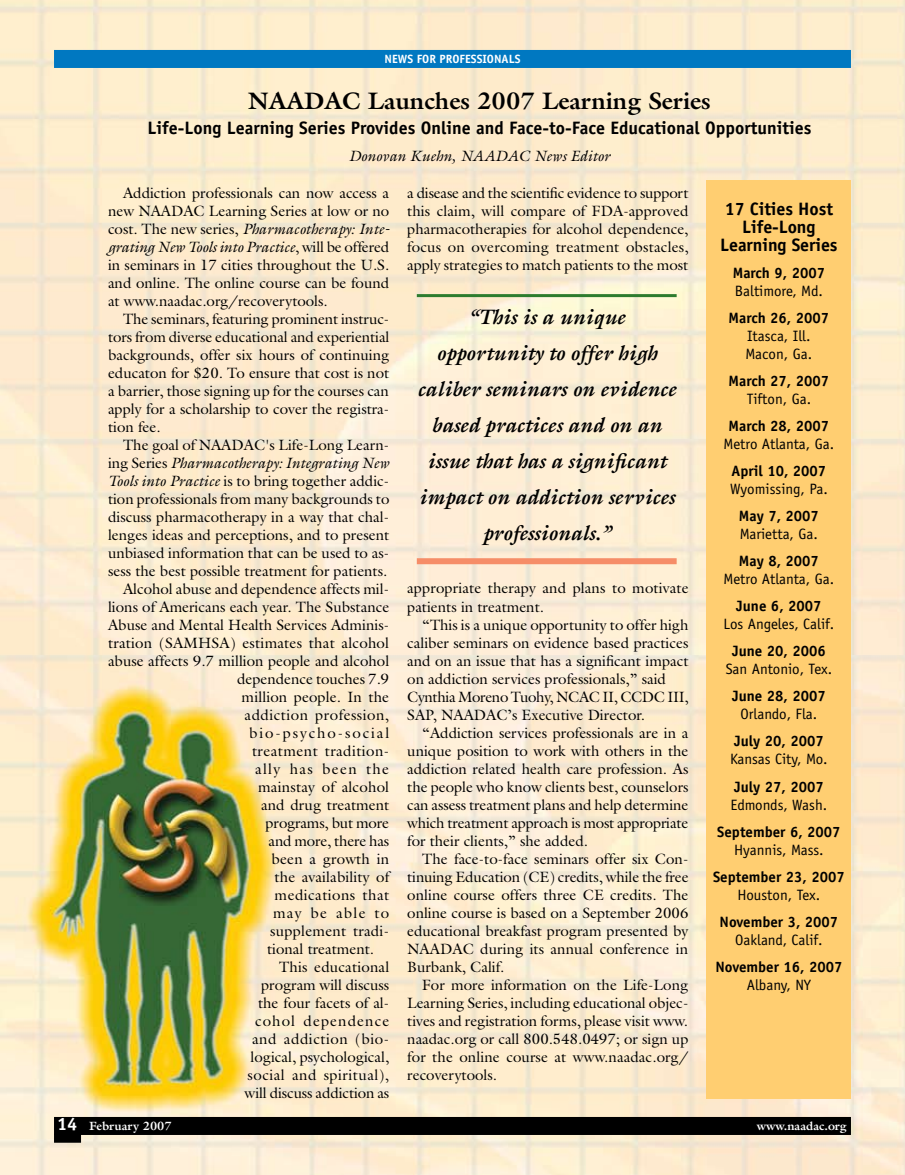
<style>
.page{position:relative;width:905px;height:1175px;background:#fff}
.page>*{position:absolute;margin:0;border:0;box-sizing:border-box;transform-origin:0 0}
.t1{font:700 24px "Galliard";color:#000}
.t2{font:italic 700 21px/36px "Galliard";color:#000;text-align:center}
.t3{font:700 18px/18px "Officina Sans";color:#000;text-align:center}
.t4{font:15px/18px "Galliard";color:#000;text-align:justify}
.t5{font:15px/18px "Officina Sans";color:#000}
.t6{font:700 15px "Officina Sans";color:#000}
.t7{font:15px "Galliard";letter-spacing:.03em;color:#000}
.t8{font:italic 15px "Galliard";letter-spacing:-.005em;color:#000}
.t9{font:15px "Galliard";letter-spacing:.125em;color:#000}
.t10{font:15px "Galliard";letter-spacing:.035em;color:#000}
.t11{font:15px "Galliard";letter-spacing:.07em;color:#000}
.t12{font:15px "Galliard";letter-spacing:.085em;color:#000}
.t13{font:15px "Galliard";letter-spacing:.08em;color:#000}
.t14{font:700 12px "Galliard";color:#fff}
.t15{font:700 12px "Officina Sans";color:#fff}
.s1{font-style:italic}
.s2{font-style:normal}
.s3{font-family:"Officina Sans";font-size:18px}
</style>
<div class="page">
<img style="left:0;top:0;width:904px;height:1174px">
<div style="left:54px;top:50px;width:796px;height:18px;background:#0078c1"></div>
<div style="left:54px;top:1133px;width:27px;height:9px;background:#000"></div>
<div style="left:54px;top:1116px;width:796px;height:18px;background:#000"></div>
<div style="left:706px;top:180px;width:144px;height:918px;background:#ffce71"></div>
<hr style="left:417px;top:294px;width:259px;height:3px;background:#2d7c2e">
<div style="left:417px;top:558px;width:259px;height:6px;background:#f68d68"></div>
<p class="t15" style="left:384px;top:52px;width:137px">NEWS FOR PROFESSIONALS</p>
<h1 class="t1" style="left:248px;top:85px;width:464px">NAADAC Launches 2007 Learning Series</h1>
<p class="t3" style="left:147px;top:119px;width:665px">Life-Long Learning Series Provides Online and Face-to-Face Educational Opportunities</p>
<p class="t8" style="left:349px;top:147px;width:263px">Donovan Kuehn, NAADAC News Editor</p>
<p class="t4" style="left:108px;top:184px;width:283px;text-indent:15px">Addiction professionals can now access a new NAADAC Learning Series at low or no cost. The new series, <span class="s1">Pharmacotherapy: Inte&shy;grating New Tools into Practice</span>, will be offered in seminars in 17 cities throughout the U.S. and online. The online course can be found at www.naadac.org/recoverytools.</p>
<p class="t4" style="left:108px;top:310px;width:283px;text-indent:15px">The seminars, featuring prominent instruc&shy;tors from diverse educational and experiential backgrounds, offer six hours of continuing educaton for $20. To ensure that cost is not a barrier, those signing up for the courses can apply for a scholarship to cover the registra&shy;tion fee.</p>
<p class="t4" style="left:123px;top:436px;width:268px">The goal of NAADAC's Life-Long Learn-</p>
<p class="t8" style="left:108px;top:453px;width:283px"><span class="s2">ing Series</span> Pharmacotherapy: Integrating New</p>
<p class="t4" style="left:108px;top:472px;width:283px"><span class="s1">Tools into Practice</span> is to bring together addic-</p>
<p class="t4" style="left:108px;top:490px;width:283px">tion professionals from many backgrounds to</p>
<p class="t4" style="left:108px;top:508px;width:283px">discuss pharmacotherapy in a way that chal-</p>
<p class="t4" style="left:108px;top:526px;width:283px">lenges ideas and perceptions, and to present</p>
<p class="t4" style="left:108px;top:544px;width:283px">unbiased information that can be used to as-</p>
<p class="t4" style="left:108px;top:562px;width:281px">sess the best possible treatment for patients.</p>
<p class="t4" style="left:123px;top:580px;width:268px">Alcohol abuse and dependence affects mil-</p>
<p class="t4" style="left:108px;top:598px;width:283px">lions of Americans each year. The Substance</p>
<p class="t4" style="left:108px;top:616px;width:283px">Abuse and Mental Health Services Adminis-</p>
<p class="t4" style="left:108px;top:634px;width:282px">tration (SAMHSA) estimates that alcohol</p>
<p class="t4" style="left:108px;top:652px;width:283px">abuse affects 9.7 million people and alcohol</p>
<p class="t4" style="left:237px;top:670px;width:154px">dependence touches 7.9</p>
<p class="t4" style="left:242px;top:688px;width:149px">million people. In the</p>
<p class="t7" style="left:244px;top:705px;width:146px">addiction profession,</p>
<p class="t9" style="left:249px;top:723px;width:142px">bio-psycho-social</p>
<p class="t7" style="left:252px;top:741px;width:139px">treatment tradition-</p>
<p class="t12" style="left:255px;top:759px;width:136px">ally has been the</p>
<p class="t4" style="left:258px;top:778px;width:132px">mainstay of alcohol</p>
<p class="t4" style="left:261px;top:796px;width:130px">and drug treatment</p>
<p class="t4" style="left:266px;top:814px;width:125px">programs, but more</p>
<p class="t4" style="left:268px;top:832px;width:122px">and more, there has</p>
<p class="t4" style="left:272px;top:850px;width:119px">been a growth in</p>
<p class="t4" style="left:274px;top:868px;width:116px">the availability of</p>
<p class="t7" style="left:274px;top:885px;width:116px">medications that</p>
<p class="t13" style="left:273px;top:903px;width:118px">may be able to</p>
<p class="t4" style="left:270px;top:922px;width:121px">supplement tradi-</p>
<p class="t4" style="left:267px;top:940px;width:108px">tional treatment.</p>
<p class="t4" style="left:279px;top:958px;width:112px">This educational</p>
<p class="t4" style="left:261px;top:976px;width:130px">program will discuss</p>
<p class="t4" style="left:258px;top:994px;width:133px">the four facets of al-</p>
<p class="t11" style="left:255px;top:1011px;width:136px">cohol dependence</p>
<p class="t10" style="left:252px;top:1029px;width:139px">and addiction (bio-</p>
<p class="t4" style="left:250px;top:1048px;width:140px">logical, psychological,</p>
<p class="t7" style="left:248px;top:1065px;width:143px">social and spiritual),</p>
<p class="t4" style="left:244px;top:1084px;width:146px">will discuss addiction as</p>
<p class="t4" style="left:407px;top:184px;width:283px">a disease and the scientific evidence to support this claim, will compare of FDA-approved pharmacotherapies for alcohol dependence, focus on overcoming treatment obstacles, apply strategies to match patients to the most</p>
<h2 class="t2" style="left:417px;top:299px;width:260px">“This is a unique opportunity to offer high caliber seminars on evidence based practices and on an issue that has a significant impact on addiction services professionals.”</h2>
<p class="t4" style="left:407px;top:579px;width:283px">appro-priate therapy and plans to motivate patients in treatment.</p>
<p class="t4" style="left:407px;top:615px;width:283px;text-align:left;text-indent:15px">“This is a unique opportunity to offer high caliber seminars on evidence based practices and on an issue that has a significant impact on addiction services professionals,” said Cynthia Moreno Tuohy, NCAC II, CCDC III, SAP, NAADAC’s Executive Director.</p>
<p class="t4" style="left:407px;top:723px;width:283px;text-indent:15px">“Addiction services professionals are in a unique position to work with others in the addiction related health care profession. As the people who know clients best, counselors can assess treatment plans and help determine which treatment approach is most appropriate for their clients,” she added.</p>
<p class="t4" style="left:407px;top:849px;width:283px;text-indent:15px">The face-to-face seminars offer six Con&shy;tinuing Education (CE) credits, while the free online course offers three CE credits. The online course is based on a September 2006 educational breakfast program presented by NAADAC during its annual conference in Burbank, Calif.</p>
<p class="t4" style="left:407px;top:975px;width:283px;text-indent:15px">For more information on the Life-Long Learning Series, including educational objec&shy;tives and registration forms, please visit www. naadac.org or call 800.548.0497; or sign up for the online course at www.naadac.org/ recoverytools.</p>
<p class="t3" style="left:720px;top:200px;width:119px">17 Cities Host<br>Life-Long<br>Learning Series</p>
<p class="t6" style="left:732px;top:264px;width:94px">March 9, 2007</p>
<p class="t5" style="left:734px;top:282px;width:90px">Baltimore, Md.</p>
<p class="t6" style="left:728px;top:309px;width:102px">March 26, 2007</p>
<p class="t5" style="left:745px;top:327px;width:68px">Itasca, Ill.<br>Macon, Ga.</p>
<p class="t6" style="left:728px;top:372px;width:102px">March 27, 2007</p>
<p class="t5" style="left:746px;top:390px;width:66px">Tifton, Ga.</p>
<p class="t6" style="left:728px;top:417px;width:102px">March 28, 2007</p>
<p class="t5" style="left:723px;top:435px;width:112px">Metro Atlanta, Ga.</p>
<p class="t6" style="left:731px;top:462px;width:96px">April 10, 2007</p>
<p class="t5" style="left:730px;top:480px;width:99px">Wyomissing, Pa.</p>
<p class="t6" style="left:739px;top:507px;width:82px">May 7, 2007</p>
<p class="t5" style="left:739px;top:525px;width:80px">Marietta, Ga.</p>
<p class="t6" style="left:738px;top:552px;width:82px">May 8, 2007</p>
<p class="t5" style="left:723px;top:570px;width:112px">Metro Atlanta, Ga.</p>
<p class="t6" style="left:736px;top:597px;width:87px">June 6, 2007</p>
<p class="t5" style="left:723px;top:615px;width:112px">Los Angeles, Calif.</p>
<p class="t6" style="left:732px;top:642px;width:95px">June 20, 2006</p>
<p class="t5" style="left:725px;top:660px;width:108px">San Antonio, Tex.</p>
<p class="t6" style="left:732px;top:687px;width:95px">June 28, 2007</p>
<p class="t5" style="left:740px;top:705px;width:78px">Orlando, Fla.</p>
<p class="t6" style="left:734px;top:732px;width:91px">July 20, 2007</p>
<p class="t5" style="left:730px;top:750px;width:99px">Kansas City, Mo.</p>
<p class="t6" style="left:734px;top:777px;width:91px">July 27, 2007</p>
<p class="t5" style="left:730px;top:795px;width:98px">Edmonds, Wash.</p>
<p class="t6" style="left:717px;top:822px;width:125px">September 6, 2007</p>
<p class="t5" style="left:734px;top:840px;width:91px">Hyannis, Mass.</p>
<p class="t6" style="left:713px;top:867px;width:133px">September 23, 2007</p>
<p class="t5" style="left:737px;top:885px;width:84px">Houston, Tex.</p>
<p class="t6" style="left:719px;top:912px;width:120px">November 3, 2007</p>
<p class="t5" style="left:735px;top:930px;width:89px">Oakland, Calif.</p>
<p class="t6" style="left:715px;top:957px;width:129px">November 16, 2007</p>
<p class="t5" style="left:746px;top:975px;width:66px">Albany, NY</p>
<p class="t14" style="left:57px;top:1118px;width:116px"><span class="s3">14</span> February 2007</p>
<p class="t14" style="left:756px;top:1118px;width:91px">www.naadac.org</p>
</div>
